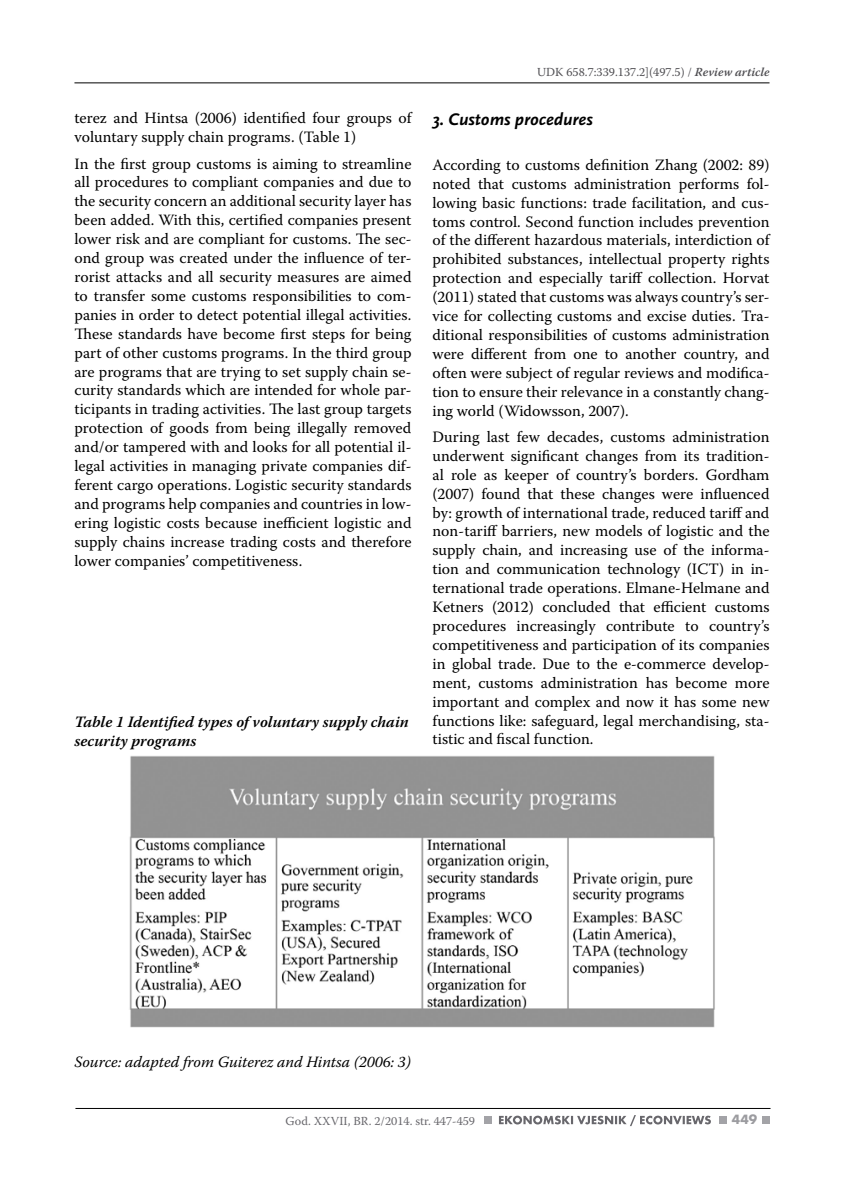
<style>
.page{position:relative;width:844px;height:1191px;background:#fff}
.page>*{position:absolute;margin:0;border:0;box-sizing:border-box;transform-origin:0 0}
.t1{font:italic 700 17.5px "Scala Sans Pro";color:#000}
.t2{font:15.75px/18.9px "Warnock Pro";color:#000;text-align:justify}
.t3{font:italic 600 15.75px/18.9px "Warnock Pro";color:#000}
.t4{font:italic 15.75px "Warnock Pro";color:#000}
.t5{font:700 14px "Futura TOT";color:#9c9ca0}
.t6{font:12.25px "Warnock Pro";color:#504f53}
.t7{font:12.25px "Warnock Pro";color:#68676c}
.s1{font-weight:600;font-style:italic}
</style>
<div class="page">
<hr style="left:74px;top:83px;width:695px;height:1px;background:#000">
<hr style="left:75px;top:1108px;width:695px;height:1px;background:#000">
<div style="left:483px;top:1115px;width:8px;height:8px;background:#a3a3a7"></div>
<div style="left:718px;top:1115px;width:8px;height:8px;background:#a3a3a7"></div>
<div style="left:761px;top:1115px;width:8px;height:8px;background:#a3a3a7"></div>
<svg style="left:499px;top:1115px;width:211px;height:11px"></svg>
<img style="left:129px;top:756px;width:586px;height:272px">
<p class="t2" style="left:74px;top:108px;width:338px">terez and Hintsa (2006) identified four groups of voluntary supply chain programs. (Table 1)</p>
<p class="t2" style="left:74px;top:154px;width:338px">In the first group customs is aiming to streamline all procedures to compliant companies and due to the security concern an additional security layer has been added. With this, certified companies present lower risk and are compliant for customs. The sec&shy;ond group was created under the influence of ter&shy;rorist attacks and all security measures are aimed to transfer some customs responsibilities to com&shy;panies in order to detect potential illegal activities.<br>These standards have become first steps for being part of other customs programs. In the third group are programs that are trying to set supply chain se&shy;curity standards which are intended for whole par&shy;ticipants in trading activities. The last group targets protection of goods from being illegally removed and/or tampered with and looks for all potential il&shy;legal activities in managing private companies dif&shy;ferent cargo operations. Logistic security standards and programs help companies and countries in low&shy;ering logistic costs because inefficient logistic and supply chains increase trading costs and therefore lower companies’ competitiveness.</p>
<p class="t3" style="left:74px;top:712px;width:336px">Table 1 Identified types of voluntary supply chain security programs</p>
<p class="t6" style="left:537px;top:65px;width:234px">UDK 658.7:339.137.2](497.5) / <span class="s1">Review article</span></p>
<p class="t1" style="left:432px;top:108px;width:162px">3. Customs procedures</p>
<p class="t2" style="left:432px;top:155px;width:338px">According to customs definition Zhang (2002: 89) noted that customs administration performs fol&shy;lowing basic functions: trade facilitation, and cus&shy;toms control. Second function includes prevention of the different hazardous materials, interdiction of prohibited substances, intellectual property rights protection and especially tariff collection. Horvat (2011) stated that customs was always country’s ser&shy;vice for collecting customs and excise duties. Tra&shy;ditional responsibilities of customs administration were different from one to another country, and often were subject of regular reviews and modifica&shy;tion to ensure their relevance in a constantly chang&shy;ing world (Widowsson, 2007).</p>
<p class="t2" style="left:432px;top:427px;width:338px">During last few decades, customs administration underwent significant changes from its tradition&shy;al role as keeper of country’s borders. Gordham (2007) found that these changes were influenced by: growth of international trade, reduced tariff and non-tariff barriers, new models of logistic and the supply chain, and increasing use of the informa&shy;tion and communication technology (ICT) in in&shy;ternational trade operations. Elmane-Helmane and Ketners (2012) concluded that efficient customs procedures increasingly contribute to country’s competitiveness and participation of its companies in global trade. Due to the e-commerce develop&shy;ment, customs administration has become more important and complex and now it has some new functions like: safeguard, legal merchandising, sta&shy;tistic and fiscal function.</p>
<p class="t4" style="left:74px;top:1052px;width:338px">Source: adapted from Guiterez and Hintsa (2006: 3)</p>
<p class="t7" style="left:285px;top:1113px;width:191px">God. XXVII, BR. 2/2014. str. 447-459</p>
<p class="t5" style="left:731px;top:1111px;width:27px">449</p>
</div>
